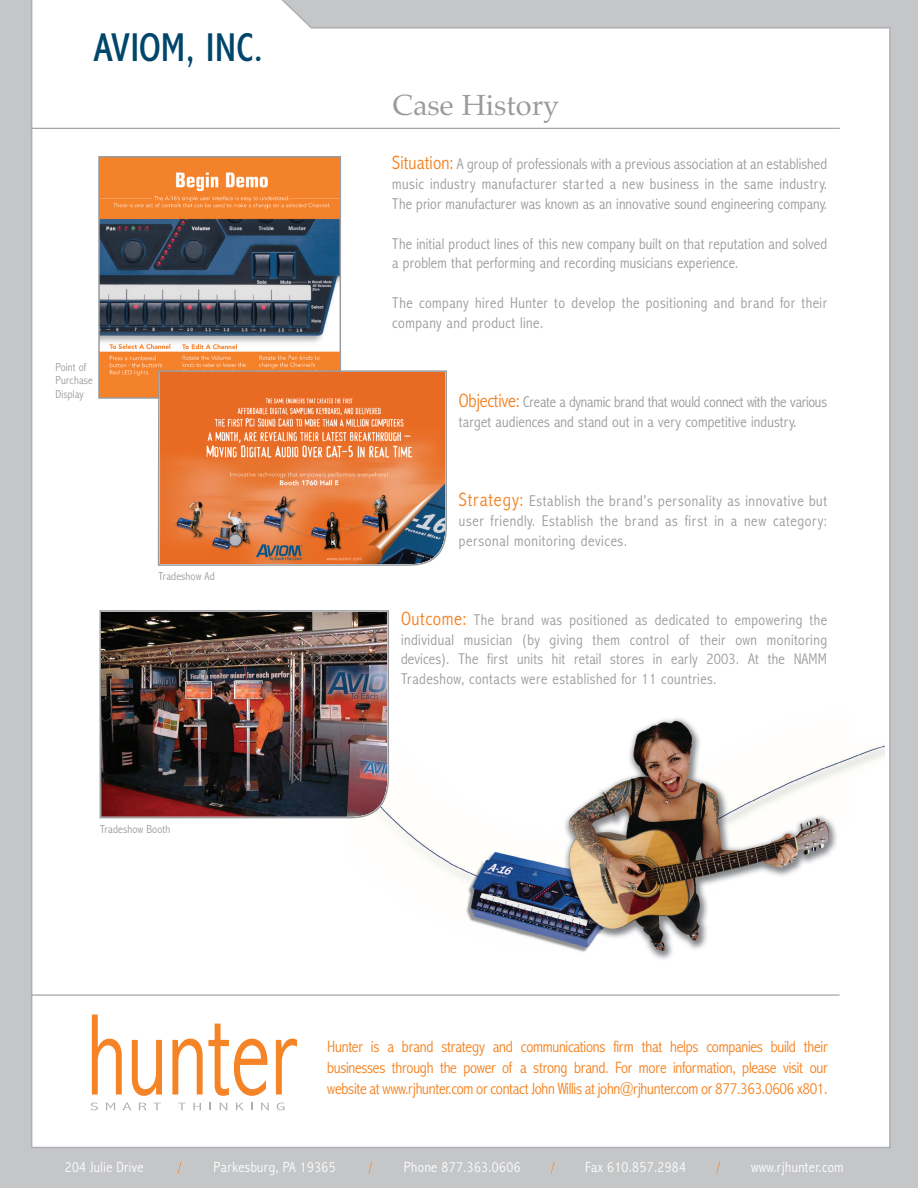
<style>
.page{position:relative;width:918px;height:1188px;background:#c5c6c8}
.page>*{position:absolute;margin:0;border:0;box-sizing:border-box;transform-origin:0 0}
.t1{font:condensed 40.65px "Abadi";color:#00466b}
.t2{font:28.95px "Palatino";color:#999b9e}
.t3{font:300 condensed 16.5px/21px "Abadi";letter-spacing:-.02em;color:#f58220;text-align:justify}
.t4{font:300 condensed 15.75px/19.8px "Abadi";letter-spacing:.01em;color:#999b9e;text-align:justify}
.t5{font:300 condensed 15px "Abadi";letter-spacing:.025em;color:#fff}
.t6{font:300 condensed 11.7px/13.5px "Abadi";letter-spacing:.01em;color:#999b9e}
.s1{font-size:19.5px;color:#f58220}
</style>
<div class="page">
<div style="left:31px;top:0;width:860px;height:1148px;background:#fff"></div>
<img style="left:350px;top:703px;width:534px;height:264px">
<hr style="left:32px;top:995px;width:808px;height:1px;background:#999b9e">
<hr style="left:32px;top:128px;width:808px;height:1px;background:#999b9e">
<img style="left:101px;top:159px;width:237px;height:237px">
<div style="left:98px;top:156px;width:243px;height:243px;border:2px solid #999b9e"></div>
<img style="left:99px;top:610px;width:290px;height:208px">
<svg style="left:158px;top:370px;width:289px;height:196px;background:#d67c48"></svg>
<svg style="left:92px;top:1015px;width:30px;height:80px;background:#fbd1ae"></svg>
<svg style="left:132px;top:1040px;width:30px;height:56px;background:#fac89e"></svg>
<svg style="left:172px;top:1024px;width:95px;height:72px;background:#fbd8bb"></svg>
<svg style="left:276px;top:1039px;width:21px;height:56px"></svg>
<svg style="left:91px;top:1103px;width:7px;height:7px"></svg>
<svg style="left:106px;top:1103px;width:9px;height:7px"></svg>
<svg style="left:123px;top:1103px;width:8px;height:7px"></svg>
<svg style="left:139px;top:1103px;width:7px;height:7px"></svg>
<svg style="left:153px;top:1103px;width:8px;height:7px"></svg>
<svg style="left:178px;top:1103px;width:8px;height:7px"></svg>
<svg style="left:193px;top:1103px;width:8px;height:7px"></svg>
<svg style="left:220px;top:1103px;width:7px;height:7px"></svg>
<svg style="left:236px;top:1103px;width:8px;height:7px"></svg>
<svg style="left:261px;top:1103px;width:8px;height:7px"></svg>
<svg style="left:277px;top:1103px;width:7px;height:7px"></svg>
<svg style="left:178px;top:1162px;width:3px;height:11px"></svg>
<svg style="left:369px;top:1162px;width:3px;height:11px"></svg>
<svg style="left:551px;top:1161px;width:4px;height:12px"></svg>
<svg style="left:716px;top:1162px;width:4px;height:11px"></svg>
<h1 class="t1" style="left:94px;top:33px;width:171px">AVIOM, INC.</h1>
<p class="t6" style="left:56px;top:361px;width:39px">Point of<br>Purchase<br>Display</p>
<p class="t6" style="left:158px;top:571px;width:58px">Tradeshow Ad</p>
<p class="t6" style="left:100px;top:823px;width:72px">Tradeshow Booth</p>
<h2 class="t2" style="left:393px;top:88px;width:168px">Case History</h2>
<p class="t4" style="left:392px;top:156px;width:436px"><span class="s1">Situation:</span> A group of professionals with a previous association at an established music industry manufacturer started a new business in the same industry.<br>The prior manufacturer was known as an innovative sound engineering company.</p>
<p class="t4" style="left:392px;top:235px;width:436px">The initial product lines of this new company built on that reputation and solved a problem that performing and recording musicians experience.</p>
<p class="t4" style="left:392px;top:294px;width:436px">The company hired Hunter to develop the positioning and brand for their company and product line.</p>
<p class="t4" style="left:459px;top:393px;width:370px"><span class="s1">Objective:</span> Create a dynamic brand that would connect with the various target audiences and stand out in a very competitive industry.</p>
<p class="t4" style="left:459px;top:492px;width:370px"><span class="s1">Strategy:</span> Establish the brand’s personality as innovative but user friendly. Establish the brand as first in a new category: personal monitoring devices.</p>
<p class="t4" style="left:401px;top:611px;width:428px"><span class="s1">Outcome:</span> The brand was positioned as dedicated to empowering the individual musician (by giving them control of their own monitoring devices). The first units hit retail stores in early 2003. At the NAMM Tradeshow, contacts were established for 11 countries.</p>
<p class="t3" style="left:327px;top:1037px;width:502px">Hunter is a brand strategy and communications firm that helps companies build their businesses through the power of a strong brand. For more information, please visit our website at www.rjhunter.com or contact John Willis at john@rjhunter.com or 877.363.0606 x801.</p>
<p class="t5" style="left:65px;top:1162px;width:80px">204 Julie Drive</p>
<p class="t5" style="left:221px;top:1162px;width:56px">arkesburg</p>
<p class="t5" style="left:300px;top:1162px;width:37px">19365</p>
<p class="t5" style="left:404px;top:1162px;width:118px">Phone 877.363.0606</p>
<p class="t5" style="left:591px;top:1162px;width:96px">ax 610.857.2984</p>
<p class="t5" style="left:751px;top:1162px;width:94px">www.rjhunter.com</p>
</div>
